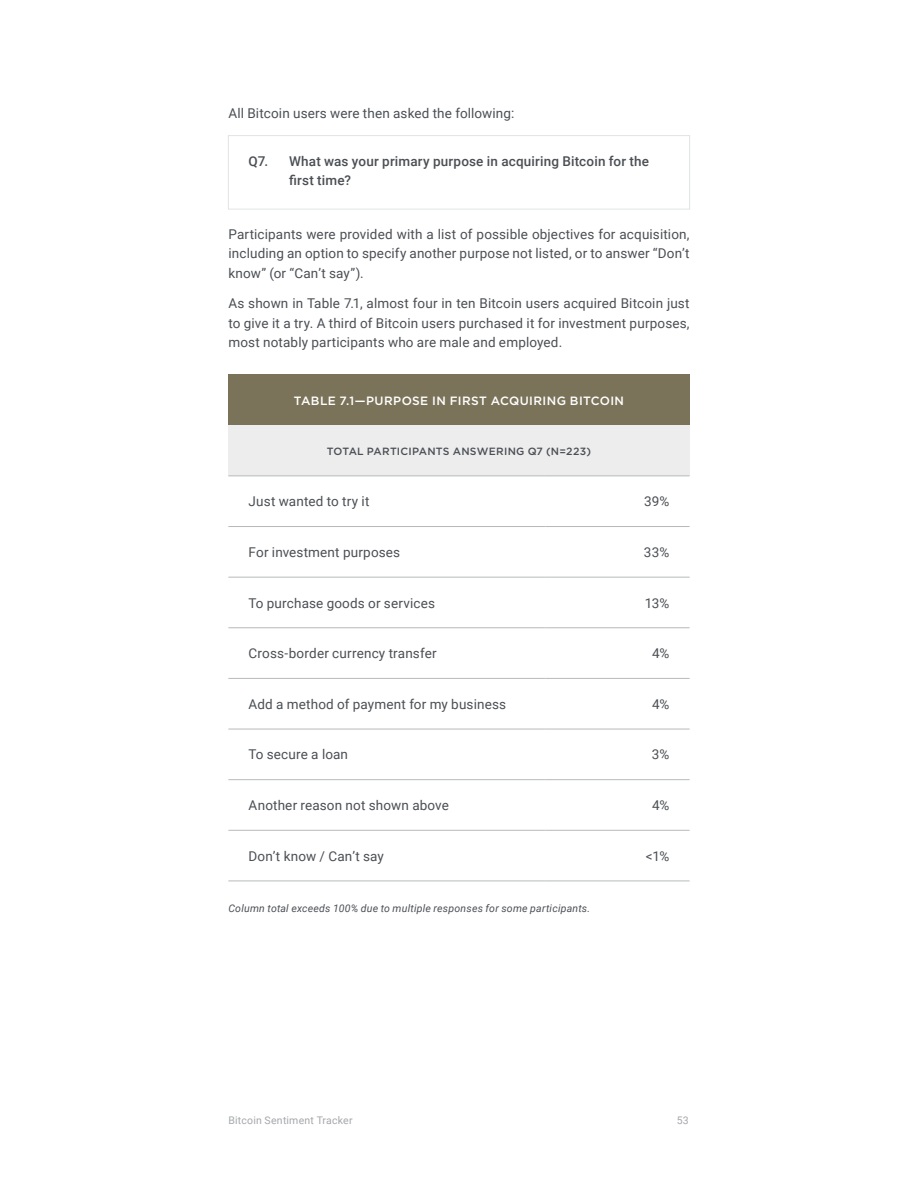
<style>
.page{position:relative;width:918px;height:1188px;background:#fff}
.page>*{position:absolute;margin:0;border:0;box-sizing:border-box;transform-origin:0 0}
.P___Body{font:13.5px/19.5px "Roboto";letter-spacing:.01em;color:#4b4f54;text-align:justify}
.P___Body_Last{font:13.5px/19.5px "Roboto";letter-spacing:.01em;color:#4b4f54;text-align:justify}
.P___Question_Callout{font:500 13.5px/19.5px "Roboto";letter-spacing:.015em;color:#4b4f54}
.Table_Heading{font:500 12px "Gotham";letter-spacing:.035em;color:#fff}
.P___Body_Note_Last{font:italic 10.5px "Roboto";letter-spacing:.02em;color:#4b4f54}
.Table_Subheading{font:500 10.5px "Gotham";letter-spacing:.025em;color:#4b4f54}
.t1{font:10.5px "Roboto";letter-spacing:.025em;color:#a5a7aa}
</style>
<div class="page">
<div style="left:228px;top:135px;width:462px;height:74px;border:1px solid #e2e4e4"></div>
<div style="left:228px;top:375px;width:462px;height:50px;background:#7b7359"></div>
<div style="left:228px;top:425px;width:462px;height:51px;background:#ededee"></div>
<hr style="left:228px;top:526px;width:317px;height:1px;background:#b7b9bb">
<hr style="left:545px;top:526px;width:145px;height:1px;background:#b7b9bb">
<hr style="left:228px;top:577px;width:317px;height:1px;background:#b7b9bb">
<hr style="left:545px;top:577px;width:145px;height:1px;background:#b7b9bb">
<hr style="left:228px;top:627px;width:317px;height:1px;background:#b7b9bb">
<hr style="left:545px;top:627px;width:145px;height:1px;background:#b7b9bb">
<hr style="left:228px;top:678px;width:317px;height:1px;background:#b7b9bb">
<hr style="left:545px;top:678px;width:145px;height:1px;background:#b7b9bb">
<hr style="left:228px;top:729px;width:317px;height:1px;background:#b7b9bb">
<hr style="left:545px;top:729px;width:145px;height:1px;background:#b7b9bb">
<hr style="left:228px;top:779px;width:317px;height:1px;background:#b7b9bb">
<hr style="left:545px;top:779px;width:145px;height:1px;background:#b7b9bb">
<hr style="left:228px;top:830px;width:317px;height:1px;background:#b7b9bb">
<hr style="left:545px;top:830px;width:145px;height:1px;background:#b7b9bb">
<hr style="left:228px;top:881px;width:317px;height:1px;background:#b7b9bb">
<hr style="left:545px;top:881px;width:145px;height:1px;background:#b7b9bb">
<hr style="left:228px;top:476px;width:317px;height:1px;background:#b7b9bb">
<hr style="left:545px;top:476px;width:145px;height:1px;background:#b7b9bb">
<p class="P___Body_Last" style="left:228px;top:103px;width:288px">All Bitcoin users were then asked the following:</p>
<p class="P___Question_Callout" style="left:289px;top:151px;width:362px;text-indent:-40px">Q7. What was your primary purpose in acquiring Bitcoin for the first time?</p>
<p class="P___Body" style="left:228px;top:224px;width:463px">Participants were provided with a list of possible objectives for acquisition, including an option to specify another purpose not listed, or to answer “Don’t know” (or “Can’t say”).</p>
<p class="P___Body_Last" style="left:228px;top:293px;width:463px">As shown in Table 7.1, almost four in ten Bitcoin users acquired Bitcoin just to give it a try. A third of Bitcoin users purchased it for investment purposes, most notably participants who are male and employed.</p>
<p class="Table_Heading" style="left:294px;top:393px;width:332px">TABLE 7.1—PURPOSE IN FIRST ACQUIRING BITCOIN</p>
<p class="Table_Subheading" style="left:327px;top:444px;width:266px">TOTAL PARTICIPANTS ANSWERING Q7 (N=223)</p>
<p class="P___Body" style="left:249px;top:491px;width:122px">Just wanted to try it</p>
<p class="P___Body" style="left:644px;top:491px;width:27px">39%</p>
<p class="P___Body" style="left:249px;top:542px;width:153px">For investment purposes</p>
<p class="P___Body" style="left:644px;top:542px;width:27px">33%</p>
<p class="P___Body" style="left:249px;top:592px;width:188px">To purchase goods or services</p>
<p class="P___Body" style="left:645px;top:592px;width:26px">13%</p>
<p class="P___Body" style="left:249px;top:643px;width:190px">Cross-border currency transfer</p>
<p class="P___Body" style="left:652px;top:643px;width:19px">4%</p>
<p class="P___Body" style="left:249px;top:694px;width:259px">Add a method of payment for my business</p>
<p class="P___Body" style="left:652px;top:694px;width:19px">4%</p>
<p class="P___Body" style="left:249px;top:744px;width:101px">To secure a loan</p>
<p class="P___Body" style="left:652px;top:744px;width:19px">3%</p>
<p class="P___Body" style="left:249px;top:795px;width:202px">Another reason not shown above</p>
<p class="P___Body" style="left:652px;top:795px;width:19px">4%</p>
<p class="P___Body" style="left:249px;top:846px;width:137px">Don’t know / Can’t say</p>
<p class="P___Body" style="left:646px;top:846px;width:25px">&lt;1%</p>
<p class="P___Body_Note_Last" style="left:228px;top:901px;width:363px">Column total exceeds 100% due to multiple responses for some participants.</p>
<p class="t1" style="left:228px;top:1113px;width:126px">Bitcoin Sentiment Tracker</p>
<p class="t1" style="left:677px;top:1113px;width:14px">53</p>
</div>
